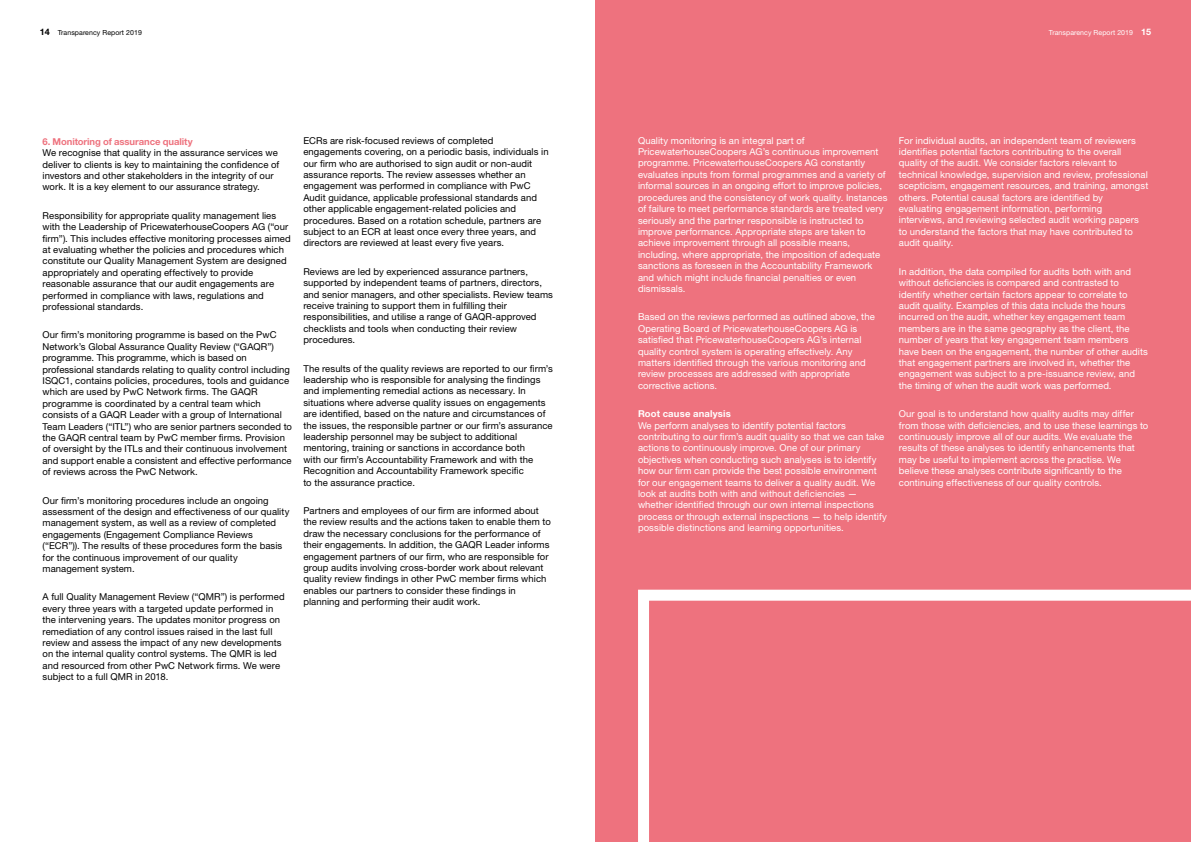
<style>
.page{position:relative;width:1191px;height:842px;background:#fff}
.page>*{position:absolute;margin:0;border:0;box-sizing:border-box;transform-origin:0 0}
.t1{font:9.5px/11.4px "Helvetica Neue LT Std";letter-spacing:.005em;color:#000}
.t2{font:9.5px/11.4px "Helvetica Neue LT Std";letter-spacing:.005em;color:#fff}
.t3{font:700 9.5px "Helvetica Neue LT Std";letter-spacing:-.01em;color:#ee727e}
.t4{font:700 9.5px "Helvetica Neue LT Std";letter-spacing:.015em;color:#fff}
.t5{font:7px "Helvetica Neue LT Std";letter-spacing:.01em;color:#000}
.t6{font:7px "Helvetica Neue LT Std";letter-spacing:.01em;color:#fff}
.s1{font-weight:700;font-size:9px}
</style>
<div class="page">
<div style="left:595px;top:0;width:596px;height:842px;background:#ee727e"></div>
<svg style="left:638px;top:589px;width:553px;height:253px"></svg>
<p class="t5" style="left:40px;top:28px;width:104px"><span class="s1">14</span> Transparency Report 2019</p>
<p class="t6" style="left:1049px;top:28px;width:104px">Transparency Report 2019 <span class="s1">15</span></p>
<p class="t3" style="left:43px;top:136px;width:152px">6. Monitoring of assurance quality</p>
<p class="t1" style="left:43px;top:147px;width:238px">We recognise that quality in the assurance services we deliver to clients is key to maintaining the confidence of investors and other stakeholders in the integrity of our work. It is a key element to our assurance strategy.</p>
<p class="t1" style="left:43px;top:210px;width:250px">Responsibility for appropriate quality management lies with the Leadership of PricewaterhouseCoopers AG (“our firm”). This includes effective monitoring processes aimed at evaluating whether the policies and procedures which constitute our Quality Management System are designed appropriately and operating effectively to provide reasonable assurance that our audit engagements are performed in compliance with laws, regulations and professional standards.</p>
<p class="t1" style="left:43px;top:329px;width:251px">Our firm’s monitoring programme is based on the PwC Network’s Global Assurance Quality Review (“GAQR”) programme. This programme, which is based on professional standards relating to quality control including ISQC1, contains policies, procedures, tools and guidance which are used by PwC Network firms. The GAQR programme is coordinated by a central team which consists of a GAQR Leader with a group of International Team Leaders (“ITL”) who are senior partners seconded to the GAQR central team by PwC member firms. Provision of oversight by the ITLs and their continuous involvement and support enable a consistent and effective performance of reviews across the PwC Network.</p>
<p class="t1" style="left:43px;top:494px;width:248px">Our firm’s monitoring procedures include an ongoing assessment of the design and effectiveness of our quality management system, as well as a review of completed engagements (Engagement Compliance Reviews (“ECR”)). The results of these procedures form the basis for the continuous improvement of our quality management system.</p>
<p class="t1" style="left:43px;top:591px;width:244px">A full Quality Management Review (“QMR”) is performed every three years with a targeted update performed in the intervening years. The updates monitor progress on remediation of any control issues raised in the last full review and assess the impact of any new developments on the internal quality control systems. The QMR is led and resourced from other PwC Network firms. We were subject to a full QMR in 2018.</p>
<p class="t1" style="left:303px;top:134px;width:247px">ECRs are risk-focused reviews of completed engagements covering, on a periodic basis, individuals in our firm who are authorised to sign audit or non-audit assurance reports. The review assesses whether an engagement was performed in compliance with PwC Audit guidance, applicable professional standards and other applicable engagement-related policies and procedures. Based on a rotation schedule, partners are subject to an ECR at least once every three years, and directors are reviewed at least every five years.</p>
<p class="t1" style="left:303px;top:265px;width:251px">Reviews are led by experienced assurance partners, supported by independent teams of partners, directors, and senior managers, and other specialists. Review teams receive training to support them in fulfilling their responsibilities, and utilise a range of GAQR-approved checklists and tools when conducting their review procedures.</p>
<p class="t1" style="left:303px;top:362px;width:251px">The results of the quality reviews are reported to our firm’s leadership who is responsible for analysing the findings and implementing remedial actions as necessary. In situations where adverse quality issues on engagements are identified, based on the nature and circumstances of the issues, the responsible partner or our firm’s assurance leadership personnel may be subject to additional mentoring, training or sanctions in accordance both<br>with our firm’s Accountability Framework and with the Recognition and Accountability Framework specific<br>to the assurance practice.</p>
<p class="t1" style="left:303px;top:505px;width:249px">Partners and employees of our firm are informed about the review results and the actions taken to enable them to draw the necessary conclusions for the performance of their engagements. In addition, the GAQR Leader informs engagement partners of our firm, who are responsible for group audits involving cross-border work about relevant quality review findings in other PwC member firms which enables our partners to consider these findings in planning and performing their audit work.</p>
<p class="t2" style="left:638px;top:134px;width:251px">Quality monitoring is an integral part of PricewaterhouseCoopers AG’s continuous improvement programme. PricewaterhouseCoopers AG constantly evaluates inputs from formal programmes and a variety of informal sources in an ongoing effort to improve policies, procedures and the consistency of work quality. Instances of failure to meet performance standards are treated very seriously and the partner responsible is instructed to improve performance. Appropriate steps are taken to achieve improvement through all possible means, including, where appropriate, the imposition of adequate sanctions as foreseen in the Accountability Framework and which might include financial penalties or even dismissals.</p>
<p class="t2" style="left:638px;top:311px;width:238px">Based on the reviews performed as outlined above, the Operating Board of PricewaterhouseCoopers AG is satisfied that PricewaterhouseCoopers AG’s internal quality control system is operating effectively. Any matters identified through the various monitoring and review processes are addressed with appropriate corrective actions.</p>
<p class="t4" style="left:638px;top:408px;width:94px">Root cause analysis</p>
<p class="t2" style="left:638px;top:419px;width:250px">We perform analyses to identify potential factors contributing to our firm’s audit quality so that we can take actions to continuously improve. One of our primary objectives when conducting such analyses is to identify how our firm can provide the best possible environment for our engagement teams to deliver a quality audit. We look at audits both with and without deficiencies — whether identified through our own internal inspections process or through external inspections — to help identify possible distinctions and learning opportunities.</p>
<p class="t2" style="left:899px;top:134px;width:251px">For individual audits, an independent team of reviewers identifies potential factors contributing to the overall quality of the audit. We consider factors relevant to technical knowledge, supervision and review, professional scepticism, engagement resources, and training, amongst others. Potential causal factors are identified by evaluating engagement information, performing interviews, and reviewing selected audit working papers to understand the factors that may have contributed to audit quality.</p>
<p class="t2" style="left:899px;top:265px;width:250px">In addition, the data compiled for audits both with and without deficiencies is compared and contrasted to identify whether certain factors appear to correlate to audit quality. Examples of this data include the hours incurred on the audit, whether key engagement team members are in the same geography as the client, the number of years that key engagement team members have been on the engagement, the number of other audits that engagement partners are involved in, whether the engagement was subject to a pre-issuance review, and the timing of when the audit work was performed.</p>
<p class="t2" style="left:899px;top:408px;width:251px">Our goal is to understand how quality audits may differ from those with deficiencies, and to use these learnings to continuously improve all of our audits. We evaluate the results of these analyses to identify enhancements that may be useful to implement across the practise. We believe these analyses contribute significantly to the continuing effectiveness of our quality controls.</p>
</div>
